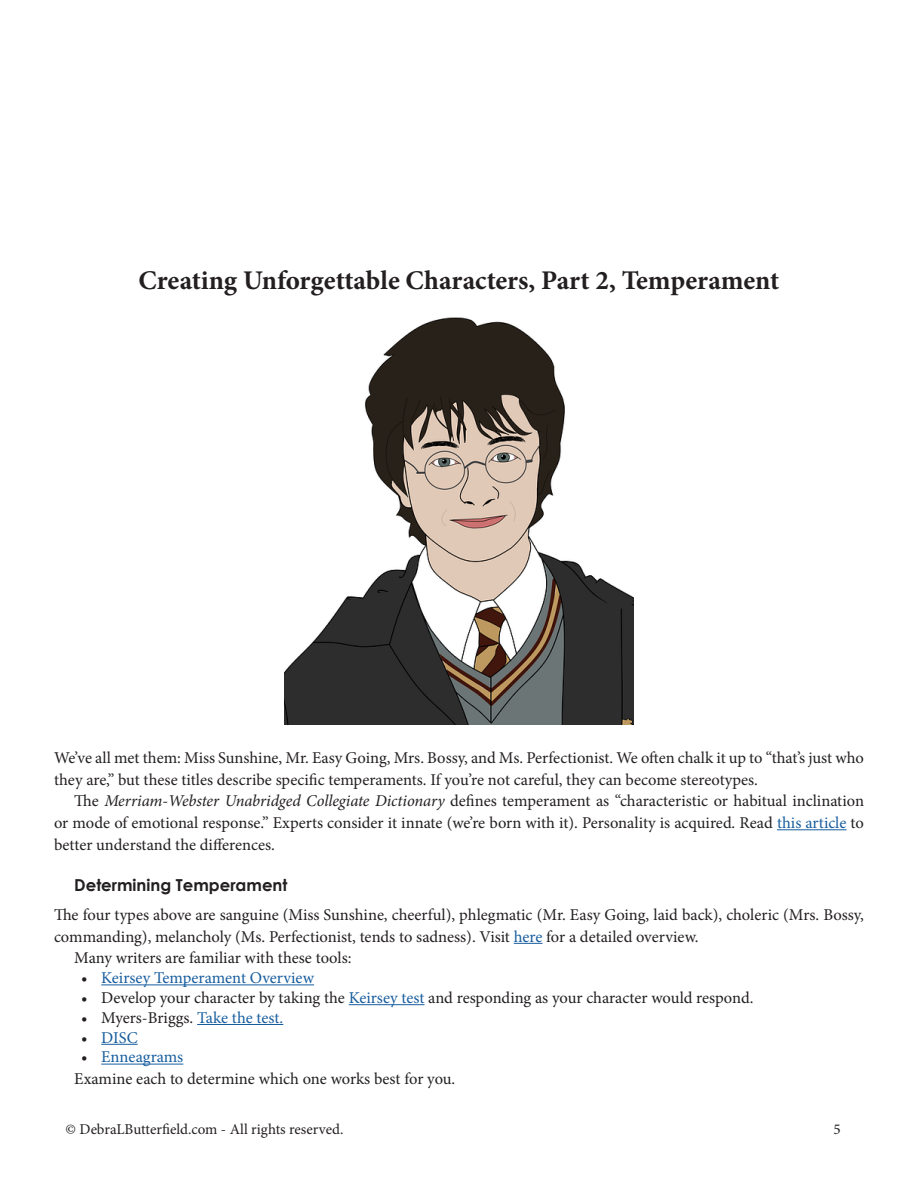
<style>
.page{position:relative;width:918px;height:1188px;background:#fff}
.page>*{position:absolute;margin:0;border:0;box-sizing:border-box;transform-origin:0 0}
.Chap_title{font:700 27px "Minion Pro";letter-spacing:-.005em;color:#231f20}
.Body_2{font:16.5px/21.8px "Minion Pro";color:#231f20;text-align:justify}
.Body_1{font:16.5px/21.8px "Minion Pro";color:#231f20}
.t1{font:16.5px "Minion Pro";color:#175d9e}
.Sub_heading{font:700 16.5px "Century Gothic";color:#231f20}
.t2{font:15px "Minion Pro";color:#231f20}
.s1{font-style:italic}
.s2{color:#175d9e}
.s3{color:#231f20}
</style>
<div class="page">
<hr style="left:777px;top:829px;width:70px;height:1px;background:#175d9e">
<svg style="left:514px;top:943px;width:28px;height:1px"></svg>
<hr style="left:101px;top:984px;width:213px;height:1px;background:#175d9e">
<hr style="left:349px;top:1004px;width:76px;height:1px;background:#175d9e">
<hr style="left:197px;top:1024px;width:86px;height:1px;background:#175d9e">
<hr style="left:101px;top:1044px;width:37px;height:1px;background:#175d9e">
<hr style="left:101px;top:1064px;width:82px;height:1px;background:#175d9e">
<img style="left:285px;top:317px;width:348px;height:407px">
<p class="Chap_title" style="left:139px;top:261px;width:642px">Creating Unforgettable Characters, Part 2, Temperament</p>
<p class="Body_1" style="left:54px;top:747px;width:811px">We’ve all met them: Miss Sunshine, Mr. Easy Going, Mrs. Bossy, and Ms. Perfectionist. We often chalk it up to “that’s just who they are,” but these titles describe specific temperaments. If you’re not careful, they can become stereotypes.</p>
<p class="Body_2" style="left:54px;top:790px;width:812px;text-indent:20px">The <span class="s1">Merriam-Webster Unabridged Collegiate Dictionary</span> defines temperament as “characteristic or habitual inclination or mode of emotional response.” Experts consider it innate (we’re born with it). Personality is acquired. Read <span class="s2">this article</span> to better understand the differences.</p>
<p class="Sub_heading" style="left:74px;top:873px;width:215px">Determining Temperament</p>
<p class="Body_1" style="left:54px;top:904px;width:812px">The four types above are sanguine (Miss Sunshine, cheerful), phlegmatic (Mr. Easy Going, laid back), choleric (Mrs. Bossy, commanding), melancholy (Ms. Perfectionist, tends to sadness). Visit <span class="s2">here</span> for a detailed overview.</p>
<p class="Body_2" style="left:74px;top:947px;width:279px">Many writers are familiar with these tools:</p>
<p class="t1" style="left:81px;top:967px;width:235px"><span class="s3">•</span> Keirsey Temperament Overview</p>
<p class="Body_2" style="left:81px;top:987px;width:674px">• Develop your character by taking the <span class="s2">Keirsey test</span> and responding as your character would respond.</p>
<p class="Body_2" style="left:81px;top:1007px;width:204px">• Myers-Briggs. <span class="s2">Take the test.</span></p>
<p class="t1" style="left:81px;top:1026px;width:58px"><span class="s3">•</span> DISC</p>
<p class="t1" style="left:81px;top:1046px;width:104px"><span class="s3">•</span> Enneagrams</p>
<p class="Body_2" style="left:74px;top:1068px;width:383px">Examine each to determine which one works best for you.</p>
<p class="t2" style="left:66px;top:1119px;width:279px">© DebraLButterfield.com - All rights reserved.</p>
<p class="t2" style="left:833px;top:1119px;width:9px">5</p>
</div>
